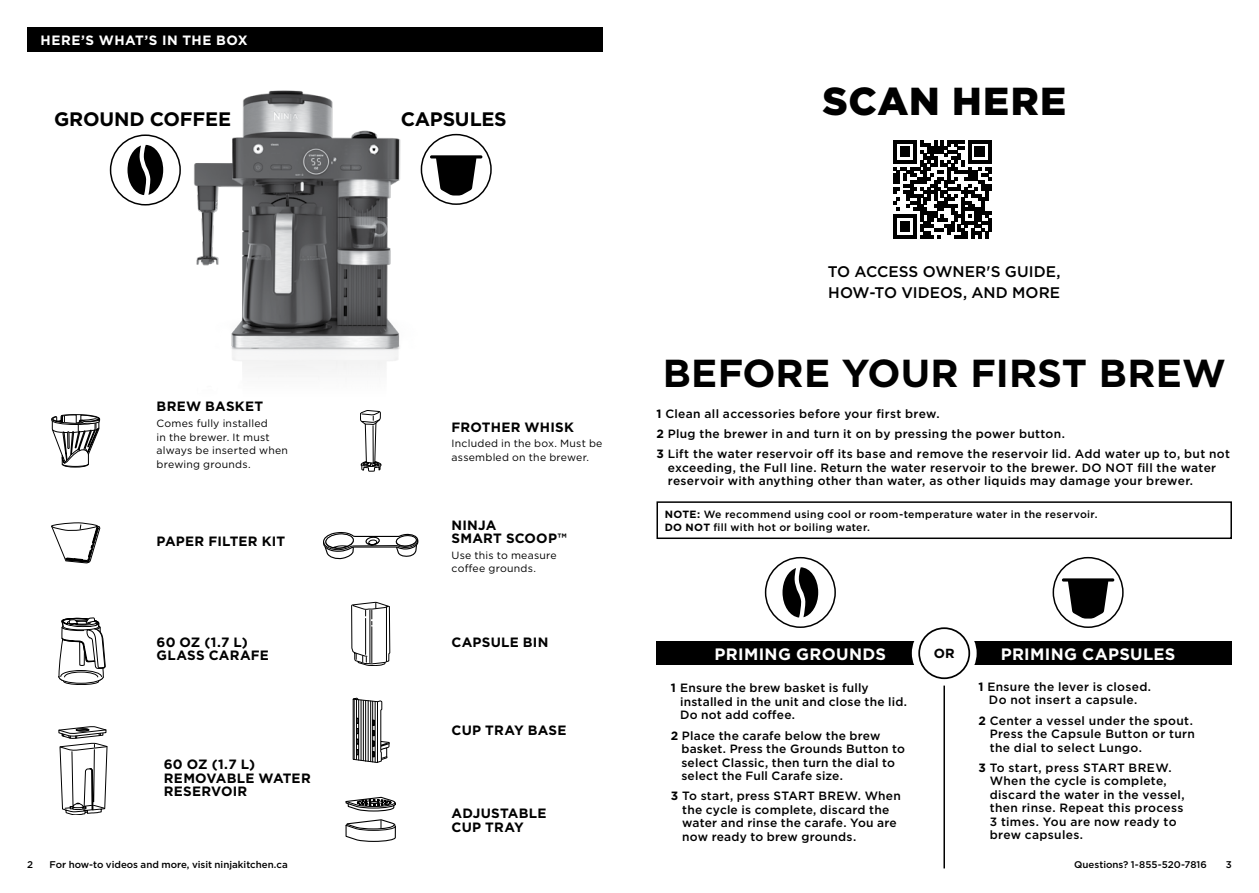
<style>
.page{position:relative;width:1259px;height:893px;background:#fff}
.page>*{position:absolute;margin:0;border:0;box-sizing:border-box;transform-origin:0 0}
.t1{font:700 39px "Gotham";color:#000}
.t2{font:900 39px "Gotham";letter-spacing:.025em;color:#000}
.t3{font:700 19.5px "Gotham";letter-spacing:-.01em;color:#000}
.t4{font:700 16.5px "Gotham";letter-spacing:.02em;color:#fff}
.t5{font:500 15.3px/20.5px "Gotham";color:#000}
.t6{font:700 13.5px/13.5px "Gotham";letter-spacing:.015em;color:#000}
.t7{font:700 13.5px "Gotham";letter-spacing:.035em;color:#fff}
.t8{font:700 13.2px "Gotham";color:#000}
.t9{font:500 12px/13.5px "Gotham";letter-spacing:.025em;color:#000}
.t10{font:10.5px/13.5px "Gotham";letter-spacing:.02em;color:#000}
.t11{font:500 10.5px/12.8px "Gotham";letter-spacing:.03em;color:#000}
.t12{font:500 9.75px "Gotham";color:#000}
.s1{font-weight:700}
</style>
<div class="page">
<div style="left:27px;top:27px;width:575px;height:25px;background:#000"></div>
<svg style="left:1062px;top:578px;width:52px;height:41px"></svg>
<div style="left:1052px;top:557px;width:71px;height:71px;border:2px solid #000;border-radius:50%"></div>
<div style="left:656px;top:642px;width:288px;height:23px;background:#000"></div>
<div style="left:944px;top:642px;width:288px;height:23px;background:#000"></div>
<hr style="left:943px;top:624px;width:2px;height:244px;background:#000">
<div style="left:912px;top:621px;width:64px;height:65px;background:#fff;border-radius:50%"></div>
<svg style="left:918px;top:627px;width:52px;height:52px"></svg>
<div style="left:656px;top:501px;width:576px;height:38px;border:2px solid #000"></div>
<svg style="left:782px;top:567px;width:36px;height:50px"></svg>
<div style="left:765px;top:557px;width:71px;height:71px;border:2px solid #000;border-radius:50%"></div>
<svg style="left:893px;top:140px;width:98px;height:98px"></svg>
<svg style="left:323px;top:532px;width:95px;height:27px"></svg>
<svg style="left:51px;top:414px;width:49px;height:53px"></svg>
<svg style="left:51px;top:523px;width:49px;height:40px"></svg>
<svg style="left:59px;top:617px;width:46px;height:68px"></svg>
<svg style="left:59px;top:726px;width:48px;height:89px"></svg>
<svg style="left:360px;top:410px;width:21px;height:61px"></svg>
<svg style="left:351px;top:602px;width:39px;height:64px"></svg>
<svg style="left:475px;top:155px;width:7px;height:41px"></svg>
<svg style="left:127px;top:145px;width:30px;height:50px"></svg>
<div style="left:110px;top:134px;width:71px;height:72px;border:2px solid #000;border-radius:50%"></div>
<svg style="left:345px;top:819px;width:51px;height:23px"></svg>
<svg style="left:345px;top:797px;width:51px;height:15px"></svg>
<svg style="left:353px;top:698px;width:36px;height:65px"></svg>
<img style="left:157px;top:90px;width:318px;height:280px">
<p class="t7" style="left:40px;top:31px;width:209px">HERE’S WHAT’S IN THE BOX</p>
<h2 class="t3" style="left:54px;top:106px;width:179px">GROUND COFFEE</h2>
<h2 class="t3" style="left:401px;top:106px;width:108px">CAPSULES</h2>
<h1 class="t2" style="left:822px;top:75px;width:245px">SCAN HERE</h1>
<p class="t6" style="left:157px;top:400px;width:108px">BREW BASKET</p>
<p class="t10" style="left:157px;top:416px;width:133px">Comes fully installed<br>in the brewer. It must always be inserted when brewing grounds.</p>
<p class="t6" style="left:157px;top:534px;width:130px">PAPER FILTER KIT</p>
<p class="t6" style="left:157px;top:635px;width:114px">60 OZ (1.7 L)<br>GLASS CARAFE</p>
<p class="t6" style="left:164px;top:758px;width:148px">60 OZ (1.7 L)<br>REMOVABLE WATER<br>RESERVOIR</p>
<p class="t6" style="left:451px;top:420px;width:124px">FROTHER WHISK</p>
<p class="t10" style="left:451px;top:437px;width:152px">Included in the box. Must be assembled on the brewer.</p>
<p class="t6" style="left:451px;top:518px;width:117px">NINJA<br>SMART SCOOP™</p>
<p class="t10" style="left:451px;top:548px;width:107px">Use this to measure coffee grounds.</p>
<p class="t6" style="left:451px;top:635px;width:98px">CAPSULE BIN</p>
<p class="t6" style="left:451px;top:724px;width:116px">CUP TRAY BASE</p>
<p class="t6" style="left:451px;top:806px;width:96px">ADJUSTABLE<br>CUP TRAY</p>
<p class="t5" style="left:827px;top:261px;width:234px">TO ACCESS OWNER'S GUIDE,<br>HOW-TO VIDEOS, AND MORE</p>
<h1 class="t1" style="left:662px;top:347px;width:564px">BEFORE YOUR FIRST BREW</h1>
<p class="t9" style="left:656px;top:403px;width:575px;line-height:20.2px"><span class="s1">1</span> Clean all accessories before your first brew.<br><span class="s1">2</span> Plug the brewer in and turn it on by pressing the power button.<br><span class="s1">3</span> Lift the water reservoir off its base and remove the reservoir lid. Add water up to, but not</p>
<p class="t9" style="left:668px;top:460px;width:550px">exceeding, the Full line. Return the water reservoir to the brewer. DO NOT fill the water reservoir with anything other than water, as other liquids may damage your brewer.</p>
<p class="t11" style="left:665px;top:508px;width:434px"><span class="s1">NOTE:</span> We recommend using cool or room-temperature water in the reservoir.<br><span class="s1">DO NOT</span> fill with hot or boiling water.</p>
<h3 class="t4" style="left:714px;top:643px;width:173px">PRIMING GROUNDS</h3>
<p class="t8" style="left:933px;top:645px;width:23px">OR</p>
<h3 class="t4" style="left:1000px;top:643px;width:176px">PRIMING CAPSULES</h3>
<p class="t9" style="left:680px;top:681px;width:228px;text-indent:-9px"><span class="s1">1</span> Ensure the brew basket is fully installed in the unit and close the lid.<br>Do not add coffee.</p>
<p class="t9" style="left:681px;top:728px;width:225px;text-indent:-10px"><span class="s1">2</span> Place the carafe below the brew basket. Press the Grounds Button to select Classic, then turn the dial to select the Full Carafe size.</p>
<p class="t9" style="left:682px;top:789px;width:220px;text-indent:-11px"><span class="s1">3</span> To start, press START BREW. When the cycle is complete, discard the water and rinse the carafe. You are now ready to brew grounds.</p>
<p class="t9" style="left:978px;top:680px;width:174px;text-align:center"><span class="s1">1</span> Ensure the lever is closed.<br>Do not insert a capsule.</p>
<p class="t9" style="left:989px;top:713px;width:207px;text-indent:-11px"><span class="s1">2</span> Center a vessel under the spout.<br>Press the Capsule Button or turn the dial to select Lungo.</p>
<p class="t9" style="left:989px;top:761px;width:196px;text-indent:-11px"><span class="s1">3</span> To start, press START BREW.<br>When the cycle is complete, discard the water in the vessel, then rinse. Repeat this process<br>3 times. You are now ready to brew capsules.</p>
<p class="t12" style="left:27px;top:858px;width:7px">2</p>
<p class="t12" style="left:50px;top:858px;width:240px">For how-to videos and more, visit ninjakitchen.ca</p>
<p class="t12" style="left:1074px;top:858px;width:134px">Questions? 1-855-520-7816</p>
<p class="t12" style="left:1226px;top:858px;width:8px">3</p>
</div>
